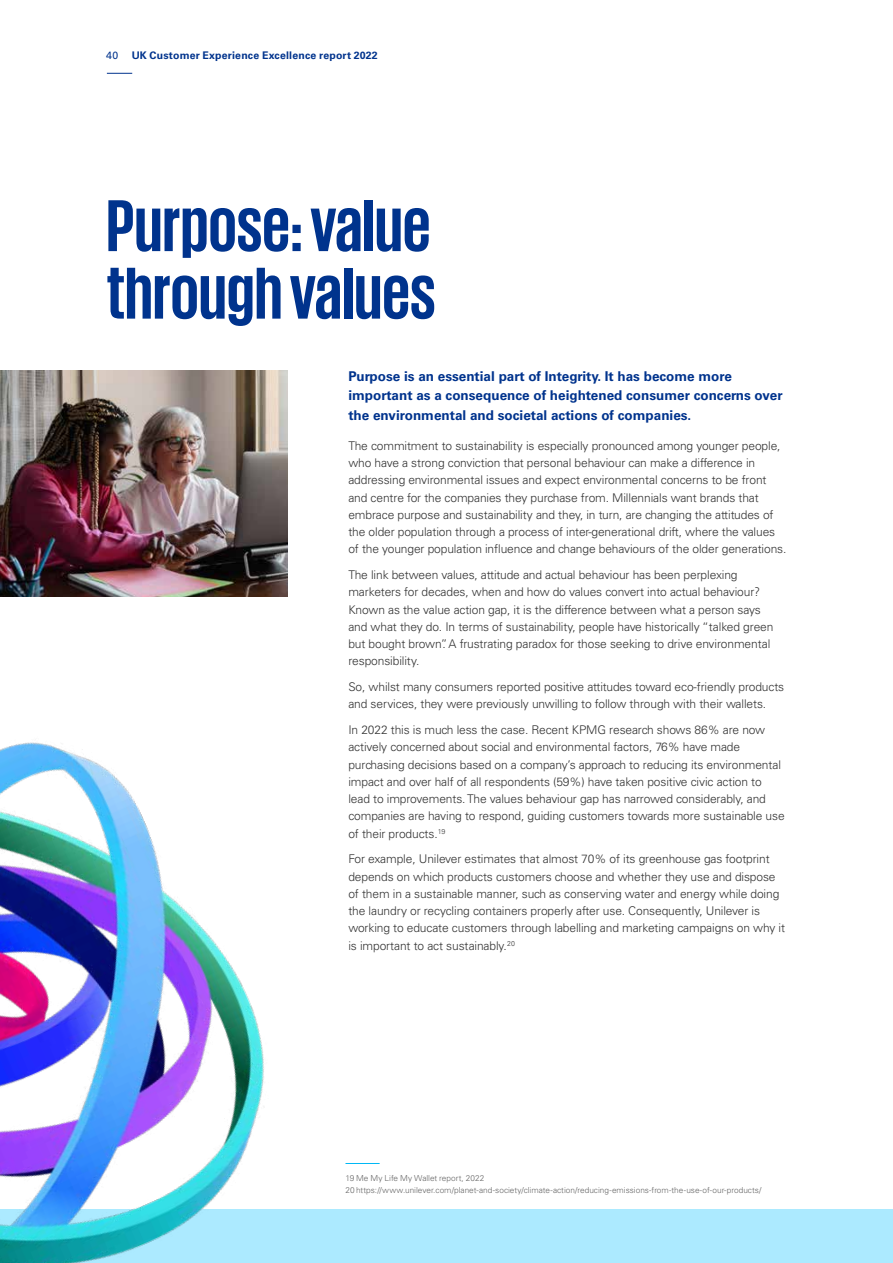
<style>
.page{position:relative;width:893px;height:1263px;background:#fff}
.page>*{position:absolute;margin:0;border:0;box-sizing:border-box;transform-origin:0 0}
.t1{font:700 75px/67.5px "KPMG";color:#00338d}
.t2{font:700 13.5px/19.5px "Univers LT Std";color:#00338d}
.t3{font:300 12px/17.2px "Univers LT Std";letter-spacing:-.01em;color:#333}
.t4{font:700 10.5px "Univers LT Std";letter-spacing:.015em;color:#00338d}
.t5{font:10.5px "Univers LT Std";color:#00338d}
.t6{font:300 8.25px/11.9px "Univers LT Std";color:#666}
</style>
<div class="page">
<div style="left:0;top:1210px;width:893px;height:53px;background:#aceaff"></div>
<img style="left:0;top:371px;width:287px;height:153px">
<img style="left:0;top:524px;width:473px;height:739px">
<svg style="left:107px;top:73px;width:25px;height:1px"></svg>
<p class="t5" style="left:106px;top:49px;width:14px">40</p>
<p class="t4" style="left:132px;top:49px;width:248px">UK Customer Experience Excellence report 2022</p>
<h1 class="t1" style="left:106px;top:190px;width:331px">Purpose: value through values</h1>
<p class="t2" style="left:348px;top:366px;width:436px">Purpose is an essential part of Integrity. It has become more important as a consequence of heightened consumer concerns over the environmental and societal actions of companies.</p>
<p class="t3" style="left:348px;top:437px;width:440px">The commitment to sustainability is especially pronounced among younger people, who have a strong conviction that personal behaviour can make a difference in addressing environmental issues and expect environmental concerns to be front and centre for the companies they purchase from. Millennials want brands that embrace purpose and sustainability and they, in turn, are changing the attitudes of the older population through a process of inter-generational drift, where the values of the younger population influence and change behaviours of the older generations.</p>
<p class="t3" style="left:348px;top:566px;width:427px">The link between values, attitude and actual behaviour has been perplexing marketers for decades, when and how do values convert into actual behaviour?<br>Known as the value action gap, it is the difference between what a person says and what they do. In terms of sustainability, people have historically “talked green but bought brown”. A frustrating paradox for those seeking to drive environmental responsibility.</p>
<p class="t3" style="left:348px;top:678px;width:437px">So, whilst many consumers reported positive attitudes toward eco-friendly products and services, they were previously unwilling to follow through with their wallets.</p>
<p class="t3" style="left:348px;top:721px;width:438px">In 2022 this is much less the case. Recent KPMG research shows 86% are now actively concerned about social and environmental factors, 76% have made purchasing decisions based on a company’s approach to reducing its environmental impact and over half of all respondents (59%) have taken positive civic action to lead to improvements. The values behaviour gap has narrowed considerably, and companies are having to respond, guiding customers towards more sustainable use of their products.<sup>19</sup></p>
<p class="t3" style="left:348px;top:850px;width:438px">For example, Unilever estimates that almost 70% of its greenhouse gas footprint depends on which products customers choose and whether they use and dispose of them in a sustainable manner, such as conserving water and energy while doing the laundry or recycling containers properly after use. Consequently, Unilever is working to educate customers through labelling and marketing campaigns on why it is important to act sustainably.<sup>20</sup></p>
<p class="t6" style="left:345px;top:1172px;width:417px">19 Me My Life My Wallet report, 2022<br>20 https://www.unilever.com/planet-and-society/climate-action/reducing-emissions-from-the-use-of-our-products/</p>
</div>
